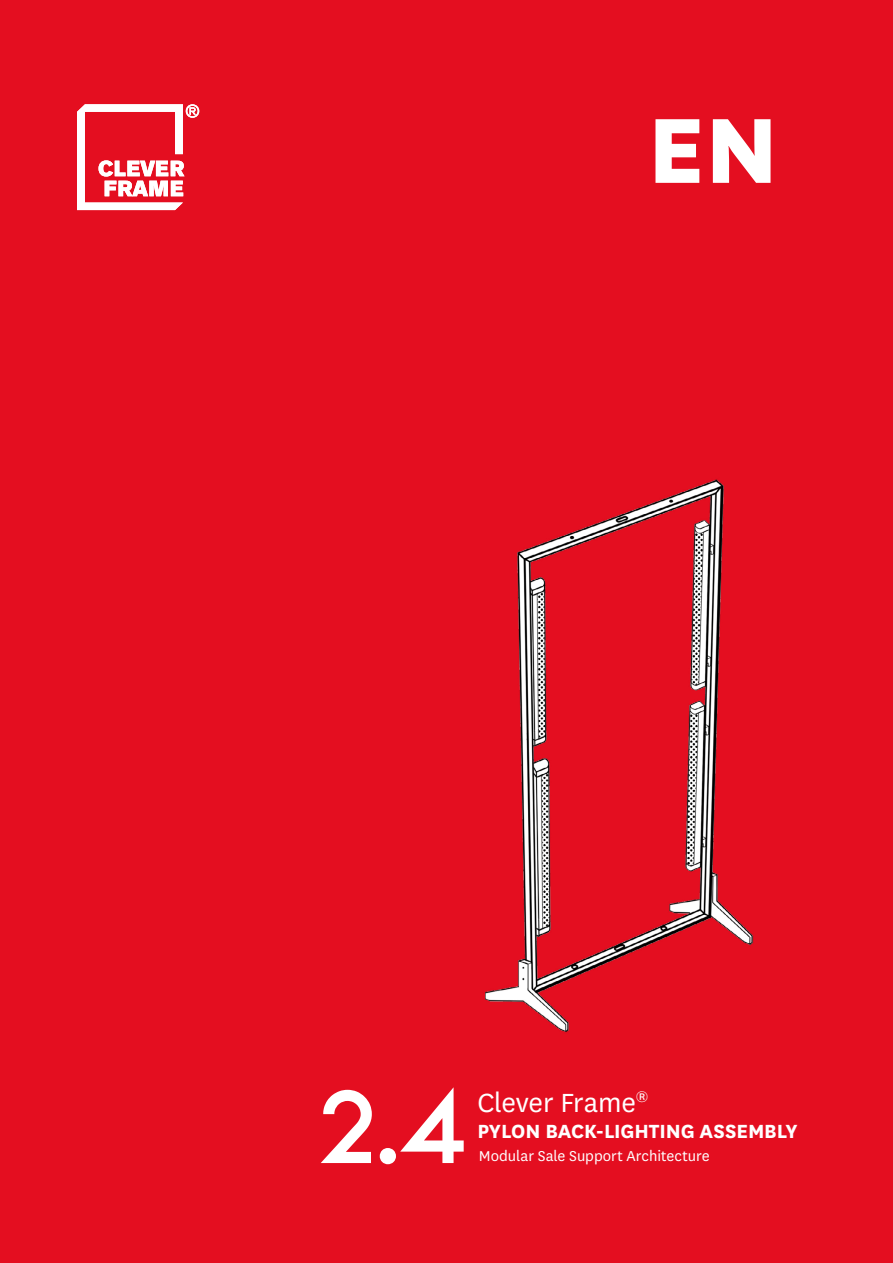
<style>
.page{position:relative;width:893px;height:1263px;background:#e40e20}
.page>*{position:absolute;margin:0;border:0;box-sizing:border-box;transform-origin:0 0}
.t1{font:800 108px "National";color:#fff}
.t2{font:30.75px "National";letter-spacing:-.005em;color:#fff}
.t3{font:700 22.35px "National";letter-spacing:-.005em;color:#fff}
.t4{font:16.65px "National";color:#fff}
</style>
<div class="page">
<img style="left:485px;top:479px;width:269px;height:553px">
<svg style="left:77px;top:104px;width:122px;height:106px"></svg>
<svg style="left:321px;top:1087px;width:143px;height:77px"></svg>
<h1 class="t1" style="left:647px;top:72px;width:133px">EN</h1>
<h2 class="t2" style="left:477px;top:1082px;width:173px">Clever Frame<sup>®</sup></h2>
<p class="t4" style="left:479px;top:1145px;width:232px">Modular Sale Support Architecture</p>
<h3 class="t3" style="left:477px;top:1115px;width:322px">PYLON BACK-LIGHTING ASSEMBLY</h3>
</div>
